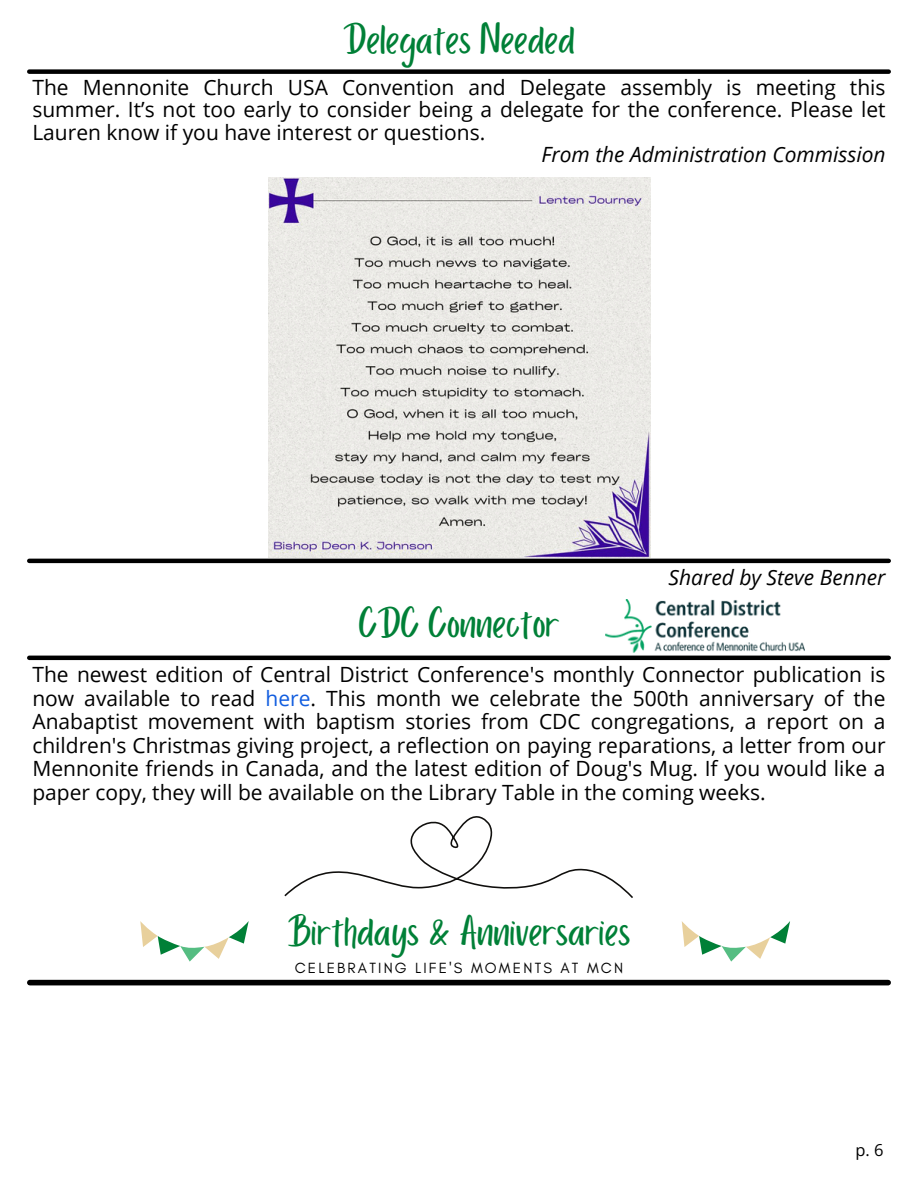
<style>
.page{position:relative;width:918px;height:1188px;background:#fff}
.page>*{position:absolute;margin:0;border:0;box-sizing:border-box;transform-origin:0 0}
.t1{font:45px "Porcelain";color:#008037}
.t2{font:21px/23.7px "Open Sans";color:#000;text-align:justify}
.t3{font:italic 21px "Open Sans";color:#000}
.t4{font:16.5px "Open Sans";color:#000}
.t5{font:15px "Glacial Indifference";letter-spacing:.145em;color:#000}
.s1{color:#115ddf}
</style>
<div class="page">
<hr style="left:29px;top:656px;width:860px;height:4px;background:#000">
<img style="left:606px;top:600px;width:199px;height:53px">
<div style="left:29px;top:69px;width:860px;height:5px;background:#000"></div>
<img style="left:268px;top:177px;width:383px;height:381px">
<hr style="left:29px;top:559px;width:860px;height:4px;background:#000">
<svg style="left:284px;top:816px;width:349px;height:82px"></svg>
<svg style="left:140px;top:921px;width:109px;height:41px"></svg>
<div style="left:30px;top:980px;width:858px;height:5px;background:#000"></div>
<svg style="left:682px;top:921px;width:108px;height:41px"></svg>
<p class="t1" style="left:343px;top:14px;width:233px">Delegates Needed</p>
<p class="t2" style="left:32px;top:75px;width:855px;line-height:22.5px">The Mennonite Church USA Convention and Delegate assembly is meeting this summer. It’s not too early to consider being a delegate for the conference. Please let Lauren know if you have interest or questions.</p>
<p class="t3" style="left:542px;top:140px;width:345px">From the Administration Commission</p>
<h2 class="t3" style="left:669px;top:563px;width:218px">Shared by Steve Benner</h2>
<p class="t1" style="left:358px;top:598px;width:203px">CDC Connector</p>
<h2 class="t2" style="left:32px;top:662px;width:855px">The newest edition of Central District Conference's monthly Connector publication is now available to read <span class="s1">here</span>. This month we celebrate the 500th anniversary of the Anabaptist movement with baptism stories from CDC congregations, a report on a children's Christmas giving project, a reflection on paying reparations, a letter from our Mennonite friends in Canada, and the latest edition of Doug's Mug. If you would like a paper copy, they will be available on the Library Table in the coming weeks.</h2>
<h1 class="t1" style="left:287px;top:907px;width:345px">Birthdays &amp; Anniversaries</h1>
<p class="t5" style="left:295px;top:959px;width:330px">CELEBRATING LIFE'S MOMENTS AT MCN</p>
<h1 class="t4" style="left:855px;top:1138px;width:30px">p. 6</h1>
</div>
